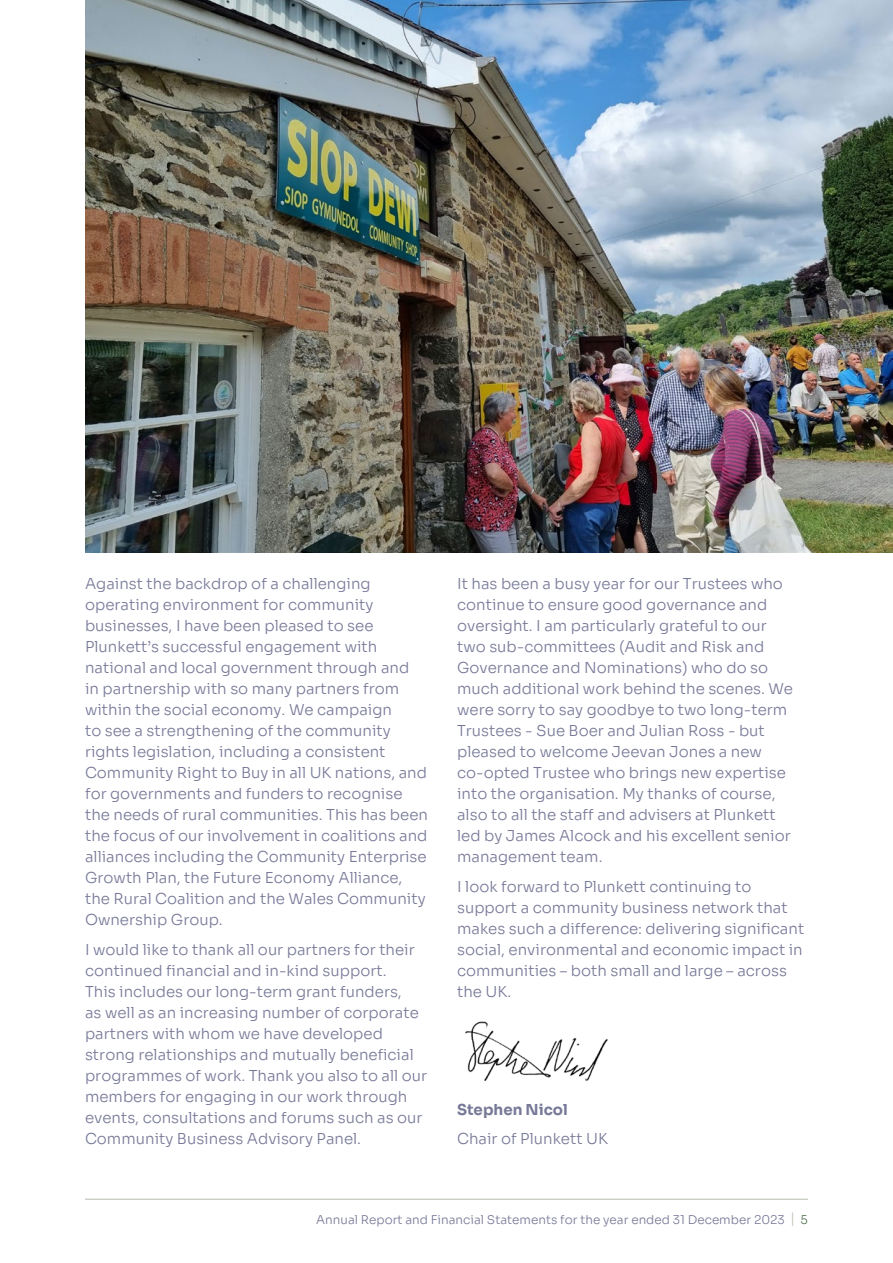
<style>
.page{position:relative;width:893px;height:1263px;background:#fff}
.page>*{position:absolute;margin:0;border:0;box-sizing:border-box;transform-origin:0 0}
.t1{font:300 15px/21px "Sora";color:#777998}
.t2{font:700 15px "Sora";color:#777998}
.t3{font:300 12px "Sora";color:#777998}
.s1{font-size:14.4px;color:#b7bead}
.s2{color:#4f714b}
</style>
<div class="page">
<img style="left:465px;top:1021px;width:143px;height:60px">
<img style="left:85px;top:0;width:808px;height:553px">
<hr style="left:85px;top:1199px;width:723px;height:1px;background:#b7bead">
<p class="t1" style="left:85px;top:572px;width:344px">Against the backdrop of a challenging operating environment for community businesses, I have been pleased to see Plunkett’s successful engagement with national and local government through and<br>in partnership with so many partners from within the social economy. We campaign<br>to see a strengthening of the community rights legislation, including a consistent Community Right to Buy in all UK nations, and for governments and funders to recognise the needs of rural communities. This has been the focus of our involvement in coalitions and alliances including the Community Enterprise Growth Plan, the Future Economy Alliance, the Rural Coalition and the Wales Community Ownership Group.</p>
<p class="t1" style="left:85px;top:938px;width:344px">I would like to thank all our partners for their continued financial and in-kind support.<br>This includes our long-term grant funders,<br>as well as an increasing number of corporate partners with whom we have developed strong relationships and mutually beneficial programmes of work. Thank you also to all our members for engaging in our work through events, consultations and forums such as our Community Business Advisory Panel.</p>
<p class="t1" style="left:457px;top:572px;width:337px">It has been a busy year for our Trustees who continue to ensure good governance and oversight. I am particularly grateful to our two sub-committees (Audit and Risk and Governance and Nominations) who do so much additional work behind the scenes. We were sorry to say goodbye to two long-term Trustees - Sue Boer and Julian Ross - but pleased to welcome Jeevan Jones a new co-opted Trustee who brings new expertise into the organisation. My thanks of course, also to all the staff and advisers at Plunkett led by James Alcock and his excellent senior management team.</p>
<p class="t1" style="left:457px;top:875px;width:349px">I look forward to Plunkett continuing to support a community business network that makes such a difference: delivering significant social, environmental and economic impact in communities – both small and large – across the UK.</p>
<p class="t2" style="left:457px;top:1097px;width:112px">Stephen Nicol</p>
<p class="t1" style="left:457px;top:1127px;width:152px">Chair of Plunkett UK</p>
<p class="t3" style="left:316px;top:1209px;width:493px">Annual Report and Financial Statements for the year ended 31 December 2023 <span class="s1">|</span> <span class="s2">5</span></p>
</div>
